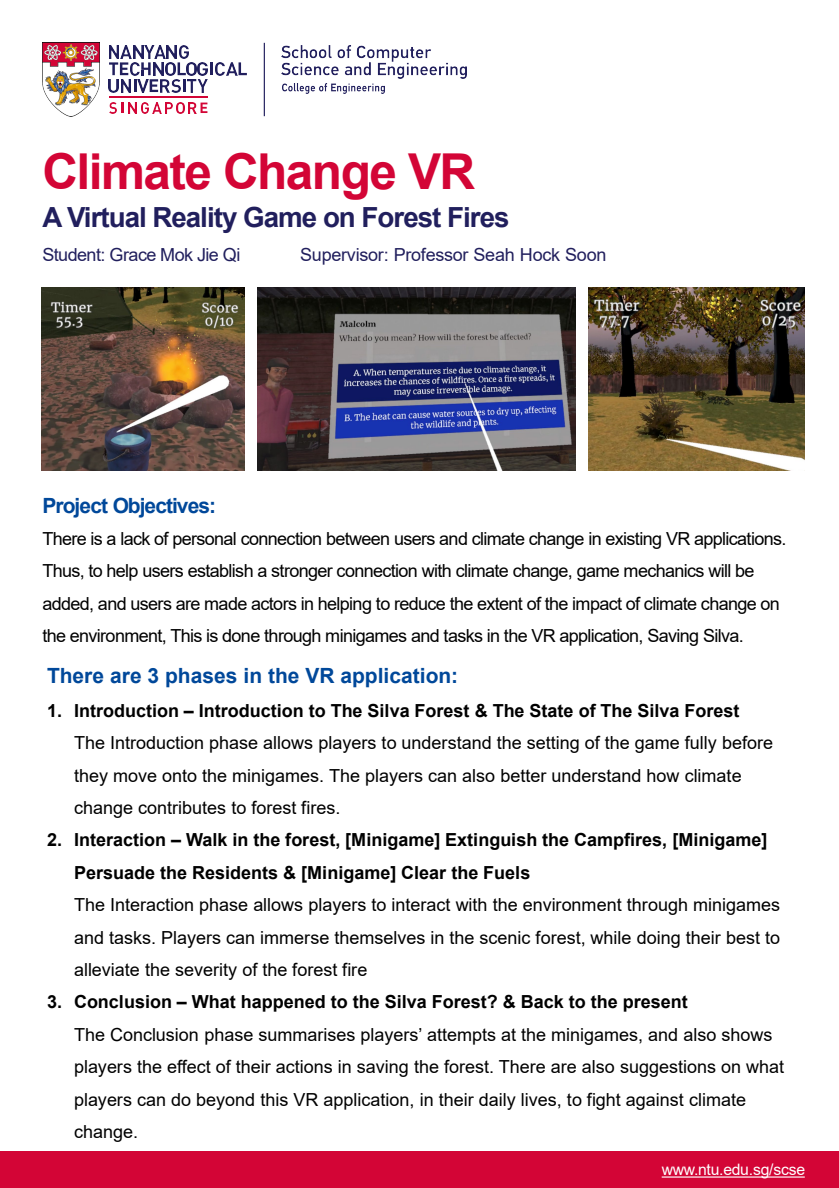
<style>
.page{position:relative;width:839px;height:1188px;background:#fff}
.page>*{position:absolute;margin:0;border:0;box-sizing:border-box;transform-origin:0 0}
.t1{font:700 49.5px "Arial";letter-spacing:-.03em;color:#d30536}
.t2{font:700 27.75px "Arial";letter-spacing:-.035em;color:#211f5d}
.t3{font:700 21px "Arial";color:#00489a}
.t4{font:700 21px "Arial";letter-spacing:-.045em;color:#00489a}
.t5{font:18px/32.4px "Arial";color:#000}
.t6{font:18px/32.4px "Arial";letter-spacing:-.035em;color:#000}
.t7{font:18px "Arial";letter-spacing:-.015em;color:#211f5d}
.t8{font:15.75px "Arial";letter-spacing:-.015em;color:#fff}
.s1{font-weight:700}
</style>
<div class="page">
<img style="left:42px;top:43px;width:57px;height:73px">
<img style="left:216px;top:62px;width:21px;height:13px">
<svg style="left:238px;top:62px;width:9px;height:13px"></svg>
<svg style="left:109px;top:45px;width:104px;height:47px"></svg>
<img style="left:187px;top:79px;width:20px;height:13px">
<hr style="left:109px;top:97px;width:98px;height:1px;background:#d30536">
<svg style="left:109px;top:102px;width:98px;height:11px"></svg>
<img style="left:282px;top:83px;width:103px;height:10px">
<img style="left:282px;top:45px;width:185px;height:34px">
<hr style="left:264px;top:43px;width:1px;height:73px;background:#211f5d">
<div style="left:0;top:1151px;width:839px;height:36px;background:#d30536"></div>
<svg style="left:661px;top:1176px;width:143px;height:1px"></svg>
<img style="left:42px;top:287px;width:202px;height:183px">
<img style="left:258px;top:287px;width:317px;height:183px">
<img style="left:588px;top:287px;width:216px;height:183px">
<h2 class="t1" style="left:42px;top:137px;width:434px">Climate Change VR</h2>
<p class="t2" style="left:42px;top:197px;width:468px">A Virtual Reality Game on Forest Fires</p>
<p class="t7" style="left:42px;top:242px;width:199px">Student: Grace Mok Jie Qi</p>
<p class="t7" style="left:300px;top:242px;width:308px">Supervisor: Professor Seah Hock Soon</p>
<p class="t4" style="left:42px;top:490px;width:175px">Project Objectives:</p>
<p class="t6" style="left:42px;top:522px;width:745px">There is a lack of personal connection between users and climate change in existing VR applications.<br>Thus, to help users establish a stronger connection with climate change, game mechanics will be added, and users are made actors in helping to reduce the extent of the impact of climate change on the environment, This is done through minigames and tasks in the VR application, Saving Silva.</p>
<p class="t3" style="left:47px;top:660px;width:413px">There are 3 phases in the VR application:</p>
<p class="t5" style="left:74px;top:694px;width:700px;text-indent:-27px"><span class="s1">1. Introduction – Introduction to The Silva Forest &amp; The State of The Silva Forest </span>The Introduction phase allows players to understand the setting of the game fully before they move onto the minigames. The players can also better understand how climate change contributes to forest fires.</p>
<p class="t5" style="left:74px;top:823px;width:707px;text-indent:-27px"><span class="s1">2. Interaction – Walk in the forest, [Minigame] Extinguish the Campfires, [Minigame] Persuade the Residents &amp; [Minigame] Clear the Fuels<br></span>The Interaction phase allows players to interact with the environment through minigames and tasks. Players can immerse themselves in the scenic forest, while doing their best to alleviate the severity of the forest fire</p>
<p class="t5" style="left:74px;top:985px;width:711px;text-indent:-27px"><span class="s1">3. Conclusion – What happened to the Silva Forest? &amp; Back to the present<br></span>The Conclusion phase summarises players’ attempts at the minigames, and also shows players the effect of their actions in saving the forest. There are also suggestions on what players can do beyond this VR application, in their daily lives, to fight against climate change.</p>
<p class="t8" style="left:661px;top:1158px;width:145px">www.ntu.edu.sg/scse</p>
</div>
